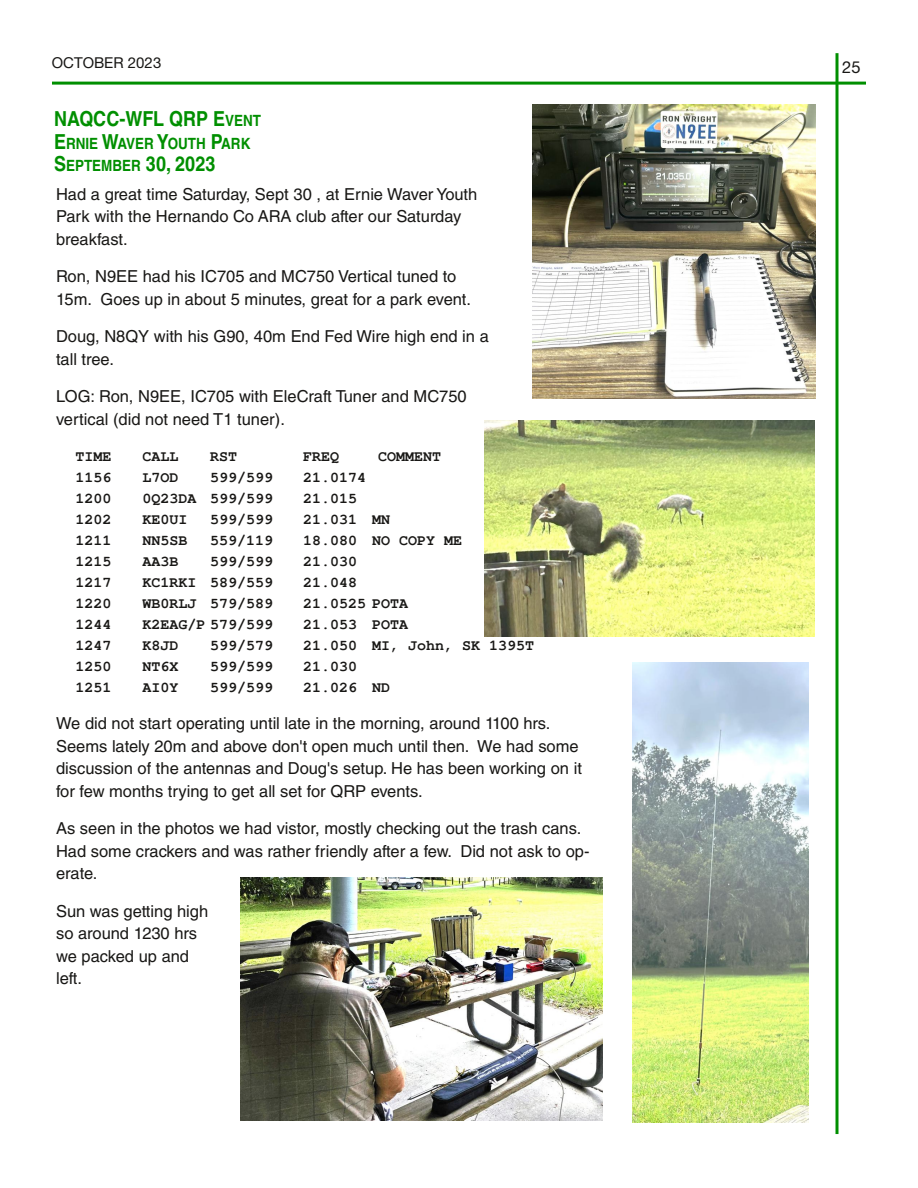
<style>
.page{position:relative;width:918px;height:1188px;background:#fff}
.page>*{position:absolute;margin:0;border:0;box-sizing:border-box;transform-origin:0 0}
.t1{font:700 20.7px "Helvetica LT Std";color:#008f00;scale:.87 1}
.t2{font:16.5px/22.5px "Helvetica LT Std";color:#181715}
.t3{font:16.5px "Helvetica Neue LT Std";color:#181715}
.t4{font:700 15.6px "Helvetica LT Std";color:#008f00;scale:.87 1}
.t5{font:700 15px "Free Mono";color:#181715}
.t6{font:15px "Helvetica Neue LT Std";color:#181715}
.s1{font-size:15.6px}
.s2{font-size:20.7px}
</style>
<div class="page">
<hr style="left:836px;top:53px;width:2px;height:1081px;background:#008f00">
<hr style="left:52px;top:82px;width:814px;height:3px;background:#008f00">
<img style="left:240px;top:878px;width:362px;height:242px">
<img style="left:484px;top:420px;width:330px;height:216px">
<img style="left:633px;top:662px;width:175px;height:460px">
<img style="left:533px;top:104px;width:283px;height:295px">
<p class="t6" style="left:52px;top:57px;width:111px">OCTOBER 2023</p>
<p class="t3" style="left:842px;top:61px;width:20px">25</p>
<p class="t1" style="left:54px;top:111px;width:240px">NAQCC-WFL QRP E<span class="s1">VENT</span></p>
<p class="t4" style="left:54px;top:137px;width:227px"><span class="s2">E</span>RNIE <span class="s2">W</span>AVER <span class="s2">Y</span>OUTH <span class="s2">P</span>ARK</p>
<p class="t1" style="left:54px;top:156px;width:187px">S<span class="s1">EPTEMBER</span> 30, 2023</p>
<p class="t2" style="left:56px;top:185px;width:423px">Had a great time Saturday, Sept 30 , at Ernie Waver Youth<br>Park with the Hernando Co ARA club after our Saturday breakfast.</p>
<p class="t2" style="left:56px;top:267px;width:417px">Ron, N9EE had his IC705 and MC750 Vertical tuned to<br>15m. Goes up in about 5 minutes, great for a park event.</p>
<p class="t2" style="left:56px;top:327px;width:434px">Doug, N8QY with his G90, 40m End Fed Wire high end in a tall tree.</p>
<p class="t2" style="left:56px;top:387px;width:412px">LOG: Ron, N9EE, IC705 with EleCraft Tuner and MC750 vertical (did not need T1 tuner).</p>
<p class="t5" style="left:76px;top:449px;width:37px">TIME</p>
<p class="t5" style="left:142px;top:449px;width:37px">CALL</p>
<p class="t5" style="left:210px;top:449px;width:28px">RST</p>
<p class="t5" style="left:303px;top:449px;width:37px">FREQ</p>
<p class="t5" style="left:378px;top:449px;width:64px">COMMENT</p>
<p class="t5" style="left:76px;top:470px;width:37px">1156</p>
<p class="t5" style="left:142px;top:470px;width:37px">L7OD</p>
<p class="t5" style="left:210px;top:470px;width:64px">599/599</p>
<p class="t5" style="left:303px;top:470px;width:64px">21.0174</p>
<p class="t5" style="left:76px;top:491px;width:37px">1200</p>
<p class="t5" style="left:142px;top:491px;width:132px">0Q23DA 599/599</p>
<p class="t5" style="left:303px;top:491px;width:55px">21.015</p>
<p class="t5" style="left:76px;top:512px;width:37px">1202</p>
<p class="t5" style="left:142px;top:512px;width:46px">KE0UI</p>
<p class="t5" style="left:210px;top:512px;width:64px">599/599</p>
<p class="t5" style="left:303px;top:512px;width:88px">21.031 MN</p>
<p class="t5" style="left:76px;top:533px;width:37px">1211</p>
<p class="t5" style="left:142px;top:533px;width:46px">NN5SB</p>
<p class="t5" style="left:210px;top:533px;width:64px">559/119</p>
<p class="t5" style="left:303px;top:533px;width:160px">18.080 NO COPY ME</p>
<p class="t5" style="left:76px;top:554px;width:37px">1215</p>
<p class="t5" style="left:142px;top:554px;width:37px">AA3B</p>
<p class="t5" style="left:210px;top:554px;width:64px">599/599</p>
<p class="t5" style="left:303px;top:554px;width:55px">21.030</p>
<p class="t5" style="left:76px;top:575px;width:37px">1217</p>
<p class="t5" style="left:142px;top:575px;width:132px">KC1RKI 589/559</p>
<p class="t5" style="left:303px;top:575px;width:55px">21.048</p>
<p class="t5" style="left:76px;top:596px;width:37px">1220</p>
<p class="t5" style="left:142px;top:596px;width:132px">WB0RLJ 579/589</p>
<p class="t5" style="left:303px;top:596px;width:106px">21.0525 POTA</p>
<p class="t5" style="left:76px;top:617px;width:37px">1244</p>
<p class="t5" style="left:142px;top:617px;width:132px">K2EAG/P 579/599</p>
<p class="t5" style="left:303px;top:617px;width:106px">21.053 POTA</p>
<p class="t5" style="left:76px;top:638px;width:37px">1247</p>
<p class="t5" style="left:142px;top:638px;width:37px">K8JD</p>
<p class="t5" style="left:210px;top:638px;width:64px">599/579</p>
<p class="t5" style="left:303px;top:638px;width:232px">21.050 MI, John, SK 1395T</p>
<p class="t5" style="left:76px;top:659px;width:37px">1250</p>
<p class="t5" style="left:142px;top:659px;width:37px">NT6X</p>
<p class="t5" style="left:210px;top:659px;width:64px">599/599</p>
<p class="t5" style="left:303px;top:659px;width:55px">21.030</p>
<p class="t5" style="left:76px;top:680px;width:37px">1251</p>
<p class="t5" style="left:142px;top:680px;width:37px">AI0Y</p>
<p class="t5" style="left:210px;top:680px;width:64px">599/599</p>
<p class="t5" style="left:303px;top:680px;width:88px">21.026 ND</p>
<p class="t2" style="left:56px;top:714px;width:527px">We did not start operating until late in the morning, around 1100 hrs.<br>Seems lately 20m and above don't open much until then. We had some discussion of the antennas and Doug's setup. He has been working on it for few months trying to get all set for QRP events.</p>
<p class="t2" style="left:56px;top:819px;width:535px">As seen in the photos we had vistor, mostly checking out the trash cans.<br>Had some crackers and was rather friendly after a few. Did not ask to op&shy;erate.</p>
<p class="t2" style="left:56px;top:902px;width:154px">Sun was getting high so around 1230 hrs we packed up and left.</p>
</div>
